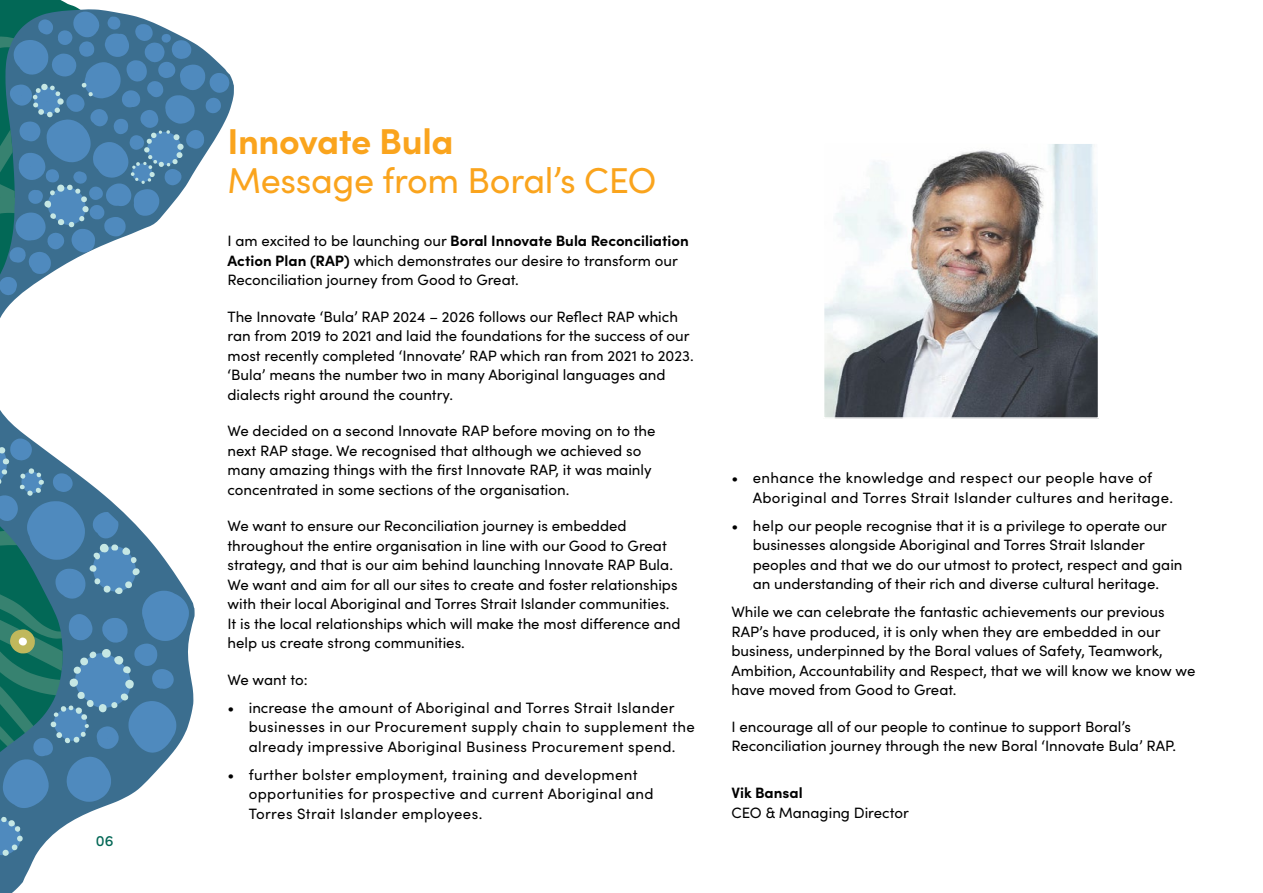
<style>
.page{position:relative;width:1263px;height:893px;background:#fff}
.page>*{position:absolute;margin:0;border:0;box-sizing:border-box;transform-origin:0 0}
.t1{font:36px "Sofia Pro";letter-spacing:-.01em;color:#faa41d}
.t2{font:700 36px "Sofia Pro";letter-spacing:-.01em;color:#faa41d}
.t3{font:15px/19.5px "Sofia Pro";color:#000}
.t4{font:15px/19.5px "Sofia Pro";letter-spacing:.025em;color:#000}
.t5{font:700 15px "Sofia Pro";color:#000}
.t6{font:500 15px "Sofia Pro";color:#036755}
.s1{font-weight:700}
</style>
<div class="page">
<svg style="left:0;top:7px;width:233px;height:856px"></svg>
<img style="left:826px;top:145px;width:270px;height:271px">
<div style="left:823px;top:142px;width:276px;height:277px;border:2px solid #fff"></div>
<p class="t6" style="left:96px;top:830px;width:19px">06</p>
<h1 class="t2" style="left:227px;top:113px;width:228px">Innovate Bula</h1>
<h1 class="t1" style="left:227px;top:154px;width:431px">Message from Boral’s CEO</h1>
<p class="t3" style="left:227px;top:230px;width:463px">I am excited to be launching our <span class="s1">Boral Innovate Bula Reconciliation<br>Action Plan (RAP)</span> which demonstrates our desire to transform our<br>Reconciliation journey from Good to Great.</p>
<p class="t3" style="left:227px;top:306px;width:468px">The Innovate ‘Bula’ RAP 2024 – 2026 follows our Reflect RAP which ran from 2019 to 2021 and laid the foundations for the success of our most recently completed ‘Innovate’ RAP which ran from 2021 to 2023. ‘Bula’ means the number two in many Aboriginal languages and dialects right around the country.</p>
<p class="t3" style="left:227px;top:420px;width:430px">We decided on a second Innovate RAP before moving on to the next RAP stage. We recognised that although we achieved so many amazing things with the first Innovate RAP, it was mainly concentrated in some sections of the organisation.</p>
<p class="t3" style="left:227px;top:515px;width:454px">We want to ensure our Reconciliation journey is embedded throughout the entire organisation in line with our Good to Great strategy, and that is our aim behind launching Innovate RAP Bula.<br>We want and aim for all our sites to create and foster relationships with their local Aboriginal and Torres Strait Islander communities.<br>It is the local relationships which will make the most difference and help us create strong communities.</p>
<p class="t3" style="left:227px;top:669px;width:82px">We want to:</p>
<p class="t4" style="left:249px;top:697px;width:448px;text-indent:-21px">• increase the amount of Aboriginal and Torres Strait Islander businesses in our Procurement supply chain to supplement the already impressive Aboriginal Business Procurement spend.</p>
<p class="t4" style="left:249px;top:764px;width:406px;text-indent:-21px">• further bolster employment, training and development opportunities for prospective and current Aboriginal and<br>Torres Strait Islander employees.</p>
<p class="t4" style="left:753px;top:468px;width:422px;text-indent:-21px">• enhance the knowledge and respect our people have of<br>Aboriginal and Torres Strait Islander cultures and heritage.</p>
<p class="t3" style="left:753px;top:515px;width:431px;text-indent:-21px">• help our people recognise that it is a privilege to operate our businesses alongside Aboriginal and Torres Strait Islander peoples and that we do our utmost to protect, respect and gain an understanding of their rich and diverse cultural heritage.</p>
<p class="t3" style="left:731px;top:602px;width:466px">While we can celebrate the fantastic achievements our previous RAP’s have produced, it is only when they are embedded in our business, underpinned by the Boral values of Safety, Teamwork, Ambition, Accountability and Respect, that we will know we know we have moved from Good to Great.</p>
<p class="t3" style="left:731px;top:716px;width:446px">I encourage all of our people to continue to support Boral’s<br>Reconciliation journey through the new Boral ‘Innovate Bula’ RAP.</p>
<p class="t5" style="left:731px;top:782px;width:73px">Vik Bansal</p>
<p class="t3" style="left:731px;top:802px;width:179px">CEO &amp; Managing Director</p>
</div>
